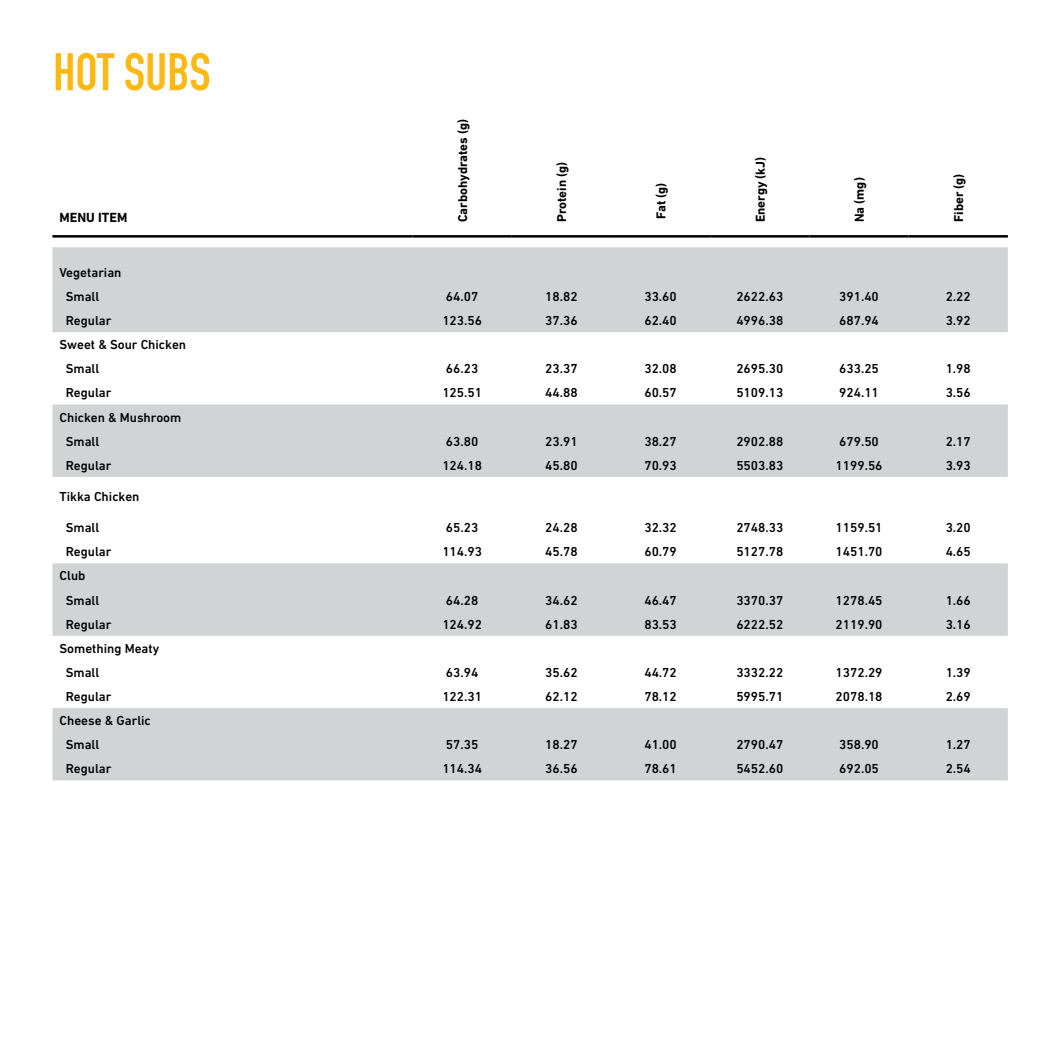
<style>
.page{position:relative;width:1063px;height:1063px;background:#fff}
.page>*{position:absolute;margin:0;border:0;box-sizing:border-box;transform-origin:0 0}
.t1{font:52px "DIN Engschrift Std";color:#fdb913}
.t2{font:700 13.5px "DIN Next LT Pro";color:#000}
.t3{font:500 13.25px/24px "DIN Next LT Pro";color:#000}
.t4{font:700 13px "DIN Next LT Pro";color:#000}
</style>
<div class="page">
<svg style="left:52px;top:247px;width:956px;height:533px;fill:#d1d3d4"></svg>
<hr style="left:52px;top:235px;width:361px;height:3px;background:#000">
<hr style="left:413px;top:235px;width:99px;height:3px;background:#000">
<hr style="left:512px;top:235px;width:99px;height:3px;background:#000">
<hr style="left:611px;top:235px;width:99px;height:3px;background:#000">
<hr style="left:710px;top:235px;width:99px;height:3px;background:#000">
<hr style="left:809px;top:235px;width:100px;height:3px;background:#000">
<hr style="left:909px;top:235px;width:99px;height:3px;background:#000">
<h1 class="t1" style="left:53px;top:42px;width:159px">HOT SUBS</h1>
<p class="t2" style="left:60px;top:210px;width:69px">MENU ITEM</p>
<p class="t3" style="left:66px;top:260px;width:57px;text-indent:-6px">Vegetarian<br>Small</p>
<p class="t4" style="left:455px;top:222px;width:105px;rotate:-90deg">Carbohydrates (g)</p>
<p class="t4" style="left:554px;top:222px;width:62px;rotate:-90deg">Protein (g)</p>
<p class="t4" style="left:654px;top:219px;width:38px;rotate:-90deg">Fat (g)</p>
<p class="t4" style="left:753px;top:222px;width:67px;rotate:-90deg">Energy (kJ)</p>
<p class="t4" style="left:852px;top:222px;width:46px;rotate:-90deg">Na (mg)</p>
<p class="t4" style="left:951px;top:222px;width:50px;rotate:-90deg">Fiber (g)</p>
<p class="t3" style="left:446px;top:284px;width:34px">64.07</p>
<p class="t3" style="left:545px;top:284px;width:34px">18.82</p>
<p class="t3" style="left:644px;top:284px;width:34px">33.60</p>
<p class="t3" style="left:736px;top:284px;width:48px">2622.63</p>
<p class="t3" style="left:839px;top:284px;width:41px">391.40</p>
<p class="t3" style="left:946px;top:284px;width:27px">2.22</p>
<p class="t3" style="left:66px;top:309px;width:47px">Regular</p>
<p class="t3" style="left:442px;top:309px;width:41px">123.56</p>
<p class="t3" style="left:545px;top:309px;width:34px">37.36</p>
<p class="t3" style="left:644px;top:309px;width:34px">62.40</p>
<p class="t3" style="left:736px;top:309px;width:48px">4996.38</p>
<p class="t3" style="left:839px;top:309px;width:41px">687.94</p>
<p class="t3" style="left:946px;top:309px;width:27px">3.92</p>
<p class="t3" style="left:66px;top:333px;width:122px;text-indent:-6px">Sweet &amp; Sour Chicken<br>Small</p>
<p class="t3" style="left:446px;top:357px;width:34px">66.23</p>
<p class="t3" style="left:545px;top:357px;width:34px">23.37</p>
<p class="t3" style="left:644px;top:357px;width:34px">32.08</p>
<p class="t3" style="left:736px;top:357px;width:48px">2695.30</p>
<p class="t3" style="left:839px;top:357px;width:41px">633.25</p>
<p class="t3" style="left:946px;top:357px;width:27px">1.98</p>
<p class="t3" style="left:66px;top:381px;width:47px">Regular</p>
<p class="t3" style="left:442px;top:381px;width:41px">125.51</p>
<p class="t3" style="left:545px;top:381px;width:34px">44.88</p>
<p class="t3" style="left:644px;top:381px;width:34px">60.57</p>
<p class="t3" style="left:736px;top:381px;width:48px">5109.13</p>
<p class="t3" style="left:839px;top:381px;width:41px">924.11</p>
<p class="t3" style="left:946px;top:381px;width:27px">3.56</p>
<p class="t3" style="left:66px;top:405px;width:117px;text-indent:-6px">Chicken &amp; Mushroom<br>Small</p>
<p class="t3" style="left:446px;top:429px;width:34px">63.80</p>
<p class="t3" style="left:545px;top:429px;width:34px">23.91</p>
<p class="t3" style="left:644px;top:429px;width:34px">38.27</p>
<p class="t3" style="left:736px;top:429px;width:48px">2902.88</p>
<p class="t3" style="left:839px;top:429px;width:41px">679.50</p>
<p class="t3" style="left:946px;top:429px;width:27px">2.17</p>
<p class="t3" style="left:66px;top:453px;width:47px">Regular</p>
<p class="t3" style="left:442px;top:453px;width:41px">124.18</p>
<p class="t3" style="left:545px;top:453px;width:34px">45.80</p>
<p class="t3" style="left:644px;top:453px;width:34px">70.93</p>
<p class="t3" style="left:736px;top:453px;width:48px">5503.83</p>
<p class="t3" style="left:836px;top:453px;width:48px">1199.56</p>
<p class="t3" style="left:946px;top:453px;width:27px">3.93</p>
<p class="t3" style="left:60px;top:484px;width:81px">Tikka Chicken</p>
<p class="t3" style="left:66px;top:516px;width:35px">Small</p>
<p class="t3" style="left:446px;top:516px;width:34px">65.23</p>
<p class="t3" style="left:545px;top:516px;width:34px">24.28</p>
<p class="t3" style="left:644px;top:516px;width:34px">32.32</p>
<p class="t3" style="left:736px;top:516px;width:48px">2748.33</p>
<p class="t3" style="left:836px;top:516px;width:48px">1159.51</p>
<p class="t3" style="left:946px;top:516px;width:27px">3.20</p>
<p class="t3" style="left:66px;top:540px;width:47px">Regular</p>
<p class="t3" style="left:442px;top:540px;width:41px">114.93</p>
<p class="t3" style="left:545px;top:540px;width:34px">45.78</p>
<p class="t3" style="left:644px;top:540px;width:34px">60.79</p>
<p class="t3" style="left:736px;top:540px;width:48px">5127.78</p>
<p class="t3" style="left:836px;top:540px;width:48px">1451.70</p>
<p class="t3" style="left:946px;top:540px;width:27px">4.65</p>
<p class="t3" style="left:66px;top:564px;width:35px;text-indent:-6px">Club<br>Small</p>
<p class="t3" style="left:446px;top:588px;width:34px">64.28</p>
<p class="t3" style="left:545px;top:588px;width:34px">34.62</p>
<p class="t3" style="left:644px;top:588px;width:34px">46.47</p>
<p class="t3" style="left:736px;top:588px;width:48px">3370.37</p>
<p class="t3" style="left:836px;top:588px;width:48px">1278.45</p>
<p class="t3" style="left:946px;top:588px;width:27px">1.66</p>
<p class="t3" style="left:66px;top:612px;width:47px">Regular</p>
<p class="t3" style="left:442px;top:612px;width:41px">124.92</p>
<p class="t3" style="left:545px;top:612px;width:34px">61.83</p>
<p class="t3" style="left:644px;top:612px;width:34px">83.53</p>
<p class="t3" style="left:736px;top:612px;width:48px">6222.52</p>
<p class="t3" style="left:836px;top:612px;width:48px">2119.90</p>
<p class="t3" style="left:946px;top:612px;width:27px">3.16</p>
<p class="t3" style="left:66px;top:636px;width:95px;text-indent:-6px">Something Meaty<br>Small</p>
<p class="t3" style="left:446px;top:660px;width:34px">63.94</p>
<p class="t3" style="left:545px;top:660px;width:34px">35.62</p>
<p class="t3" style="left:644px;top:660px;width:34px">44.72</p>
<p class="t3" style="left:736px;top:660px;width:48px">3332.22</p>
<p class="t3" style="left:836px;top:660px;width:48px">1372.29</p>
<p class="t3" style="left:946px;top:660px;width:27px">1.39</p>
<p class="t3" style="left:66px;top:684px;width:47px">Regular</p>
<p class="t3" style="left:442px;top:684px;width:41px">122.31</p>
<p class="t3" style="left:545px;top:684px;width:34px">62.12</p>
<p class="t3" style="left:644px;top:684px;width:34px">78.12</p>
<p class="t3" style="left:736px;top:684px;width:48px">5995.71</p>
<p class="t3" style="left:836px;top:684px;width:48px">2078.18</p>
<p class="t3" style="left:946px;top:684px;width:27px">2.69</p>
<p class="t3" style="left:66px;top:709px;width:87px;text-indent:-6px">Cheese &amp; Garlic<br>Small</p>
<p class="t3" style="left:446px;top:733px;width:34px">57.35</p>
<p class="t3" style="left:545px;top:733px;width:34px">18.27</p>
<p class="t3" style="left:644px;top:733px;width:34px">41.00</p>
<p class="t3" style="left:736px;top:733px;width:48px">2790.47</p>
<p class="t3" style="left:839px;top:733px;width:41px">358.90</p>
<p class="t3" style="left:946px;top:733px;width:27px">1.27</p>
<p class="t3" style="left:66px;top:757px;width:47px">Regular</p>
<p class="t3" style="left:442px;top:757px;width:41px">114.34</p>
<p class="t3" style="left:545px;top:757px;width:34px">36.56</p>
<p class="t3" style="left:644px;top:757px;width:34px">78.61</p>
<p class="t3" style="left:736px;top:757px;width:48px">5452.60</p>
<p class="t3" style="left:839px;top:757px;width:41px">692.05</p>
<p class="t3" style="left:946px;top:757px;width:27px">2.54</p>
</div>
